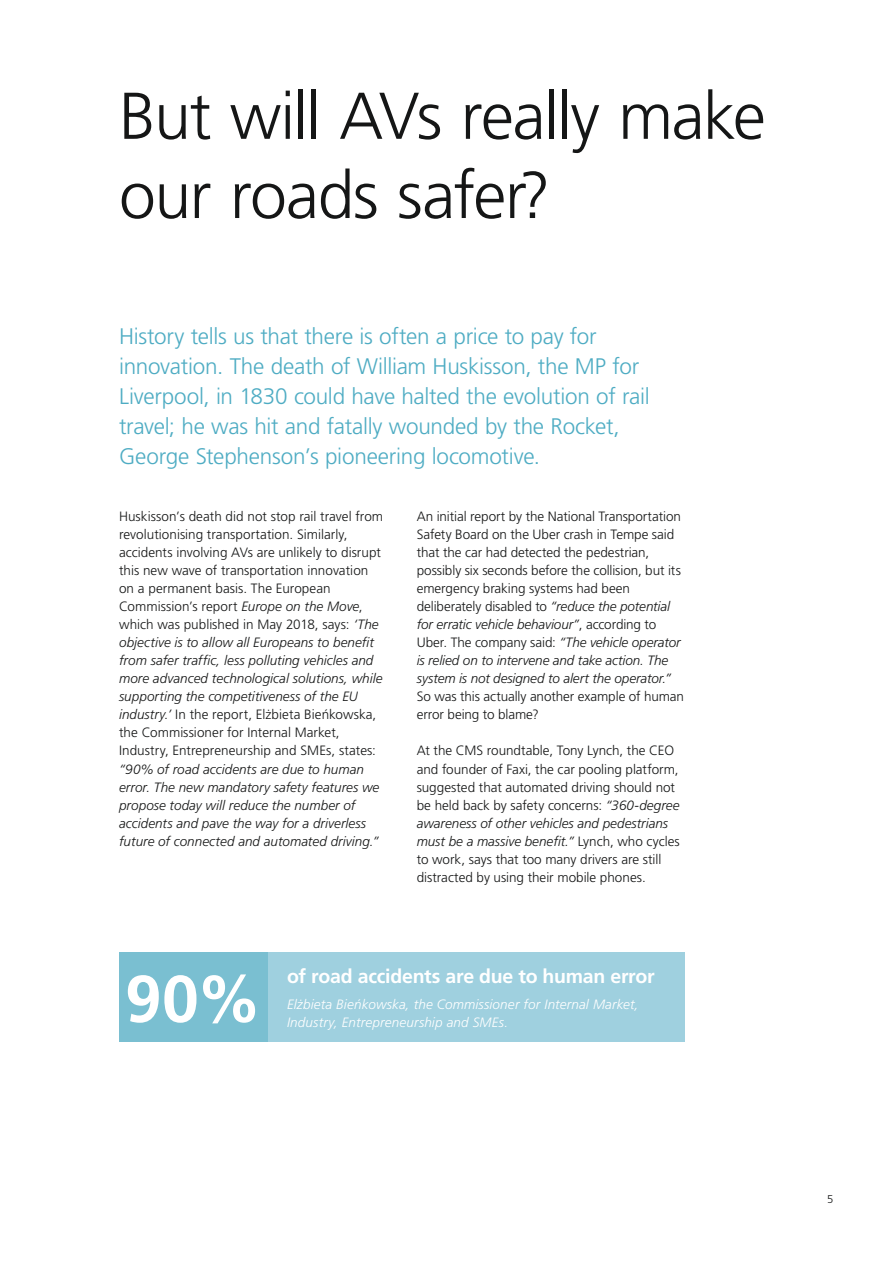
<style>
.page{position:relative;width:893px;height:1263px;background:#fff}
.page>*{position:absolute;margin:0;border:0;box-sizing:border-box;transform-origin:0 0}
.Head_6___44_52_8pt{font:300 66px/79.2px "Frutiger LT Pro";letter-spacing:-.025em;color:#151616}
.Intro_4___17_22pt{font:700 66px "Frutiger LT Pro";color:#fff}
.Intro_3___15_20pt{font:300 22.5px/30px "Frutiger LT Pro";letter-spacing:-.01em;color:#4eacc3}
.Intro_1___11_16pt{font:700 19.5px "Frutiger LT Pro";letter-spacing:-.015em;color:#fff}
.Copy___9_12pt___Ligh{font:300 13.5px/18px "Frutiger LT Pro";letter-spacing:-.005em;color:#151616}
.Copy___9_12pt___Ligh-2{font:italic 300 13.5px/18px "Frutiger LT Pro";color:#151616}
.Intro_1___11_16pt-2{font:italic 300 13.5px "Frutiger LT Pro";letter-spacing:.01em;color:#fff}
.t1{font:300 11.25px "Frutiger LT Pro";color:#151616}
.s1{font-style:normal}
.s2{font-style:italic}
</style>
<div class="page">
<div style="left:119px;top:952px;width:566px;height:90px;background:#9fd0df"></div>
<div style="left:119px;top:952px;width:149px;height:90px;background:#7abfd1"></div>
<p class="Head_6___44_52_8pt" style="left:119px;top:77px;width:648px">But will AVs really make our roads safer?</p>
<p class="Intro_3___15_20pt" style="left:119px;top:322px;width:532px">History tells us that there is often a price to pay for innovation. The death of William Huskisson, the MP for Liverpool, in 1830 could have halted the evolution of rail travel; he was hit and fatally wounded by the Rocket, George Stephenson’s pioneering locomotive.</p>
<p class="Copy___9_12pt___Ligh-2" style="left:119px;top:508px;width:266px"><span class="s1">Huskisson’s death did not stop rail travel from revolutionising transportation. Similarly, accidents involving AVs are unlikely to disrupt this new wave of transportation innovation on a permanent basis. The European Commission’s report</span> Europe on the Move<span class="s1">, which was published in May 2018, says:</span> ‘The objective is to allow all Europeans to benefit from safer traffic, less polluting vehicles and more advanced technological solutions, while supporting the competitiveness of the EU industry.’ <span class="s1">In the report, Elżbieta Bieńkowska, the Commissioner for Internal Market, Industry, Entrepreneurship and SMEs, states: </span>“90% of road accidents are due to human error. The new mandatory safety features we propose today will reduce the number of accidents and pave the way for a driverless future of connected and automated driving.”</p>
<p class="Copy___9_12pt___Ligh" style="left:417px;top:508px;width:269px">An initial report by the National Transportation Safety Board on the Uber crash in Tempe said that the car had detected the pedestrian, possibly six seconds before the collision, but its emergency braking systems had been deliberately disabled to <span class="s2">“reduce the potential for erratic vehicle behaviour”</span>, according to Uber. The company said: <span class="s2">“The vehicle operator is relied on to intervene and take action. The system is not designed to alert the operator.” </span>So was this actually another example of human error being to blame?</p>
<p class="Copy___9_12pt___Ligh" style="left:417px;top:742px;width:265px">At the CMS roundtable, Tony Lynch, the CEO and founder of Faxi, the car pooling platform, suggested that automated driving should not be held back by safety concerns: <span class="s2">“360-degree awareness of other vehicles and pedestrians must be a massive benefit.”</span> Lynch, who cycles to work, says that too many drivers are still distracted by using their mobile phones.</p>
<p class="Intro_4___17_22pt" style="left:125px;top:960px;width:139px">90%</p>
<p class="Intro_1___11_16pt" style="left:287px;top:965px;width:369px">of road accidents are due to human error</p>
<p class="Intro_1___11_16pt-2" style="left:287px;top:996px;width:353px">Elżbieta Bieńkowska, the Commissioner for Internal Market,</p>
<p class="Intro_1___11_16pt-2" style="left:287px;top:1014px;width:223px">Industry, Entrepreneurship and SMEs.</p>
<p class="t1" style="left:827px;top:1193px;width:8px">5</p>
</div>
